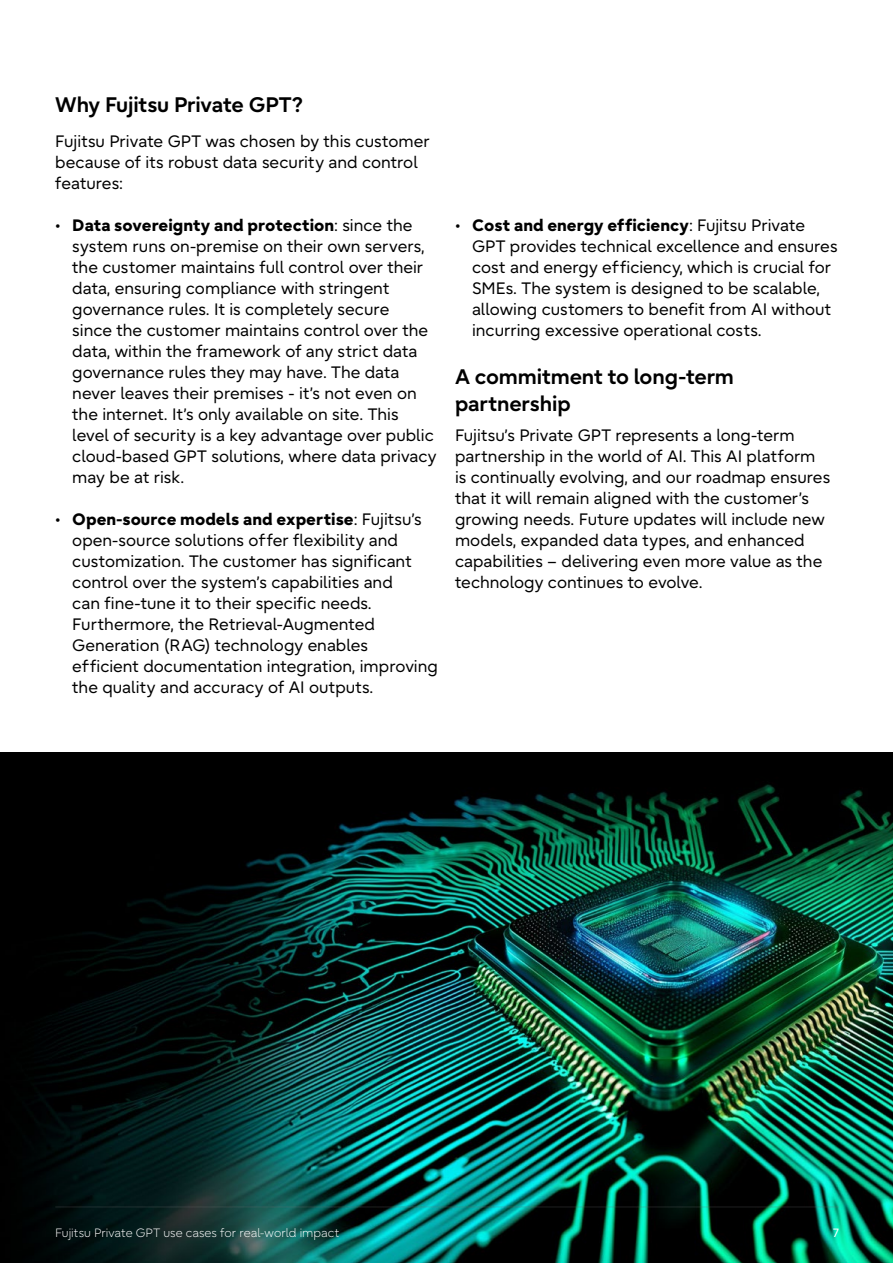
<style>
.page{position:relative;width:893px;height:1263px;background:#fff}
.page>*{position:absolute;margin:0;border:0;box-sizing:border-box;transform-origin:0 0}
.t1{font:700 21px/27px "Fujitsu Infinity Pro";letter-spacing:-.005em;color:#000}
.t2{font:16.5px/21px "Fujitsu Infinity Pro";color:#000}
.t3{font:300 12px "Fujitsu Infinity Pro";color:#fff}
.t4{font:12px "Fujitsu Infinity Pro";color:#fff}
.s1{font-weight:800}
</style>
<div class="page">
<img style="left:0;top:753px;width:893px;height:510px">
<hr style="left:55px;top:1206px;width:784px;height:2px;background:#6d6e70">
<p class="t1" style="left:55px;top:90px;width:249px">Why Fujitsu Private GPT?</p>
<p class="t2" style="left:55px;top:131px;width:376px">Fujitsu Private GPT was chosen by this customer because of its robust data security and control features:</p>
<p class="t2" style="left:72px;top:215px;width:366px;text-indent:-17px">• <span class="s1">Data sovereignty and protection</span>: since the system runs on-premise on their own servers, the customer maintains full control over their data, ensuring compliance with stringent governance rules. It is completely secure<br>since the customer maintains control over the data, within the framework of any strict data governance rules they may have. The data never leaves their premises - it’s not even on the internet. It’s only available on site. This level of security is a key advantage over public cloud-based GPT solutions, where data privacy may be at risk.</p>
<p class="t2" style="left:72px;top:509px;width:367px;text-indent:-17px">• <span class="s1">Open-source models and expertise</span>: Fujitsu’s open-source solutions of fer flexibility and customization. The customer has significant control over the system’s capabilities and<br>can fine-tune it to their specific needs.<br>Furthermore, the Retrieval-Augmented Generation (RAG) technology enables<br>ef ficient documentation integration, improving the quality and accuracy of AI outputs.</p>
<p class="t2" style="left:472px;top:215px;width:367px;text-indent:-17px">• <span class="s1">Cost and energy efficiency</span>: Fujitsu Private GPT provides technical excellence and ensures cost and energy ef ficiency, which is crucial for SMEs. The system is designed to be scalable, allowing customers to benefit from AI without incurring excessive operational costs.</p>
<p class="t1" style="left:455px;top:363px;width:280px">A commitment to long-term partnership</p>
<p class="t2" style="left:455px;top:425px;width:377px">Fujitsu’s Private GPT represents a long-term partnership in the world of AI. This AI platform is continually evolving, and our roadmap ensures that it will remain aligned with the customer’s growing needs. Future updates will include new models, expanded data types, and enhanced capabilities – delivering even more value as the technology continues to evolve.</p>
<p class="t3" style="left:55px;top:1226px;width:286px">Fujitsu Private GPT use cases for real-world impact</p>
<p class="t4" style="left:833px;top:1225px;width:7px">7</p>
</div>
